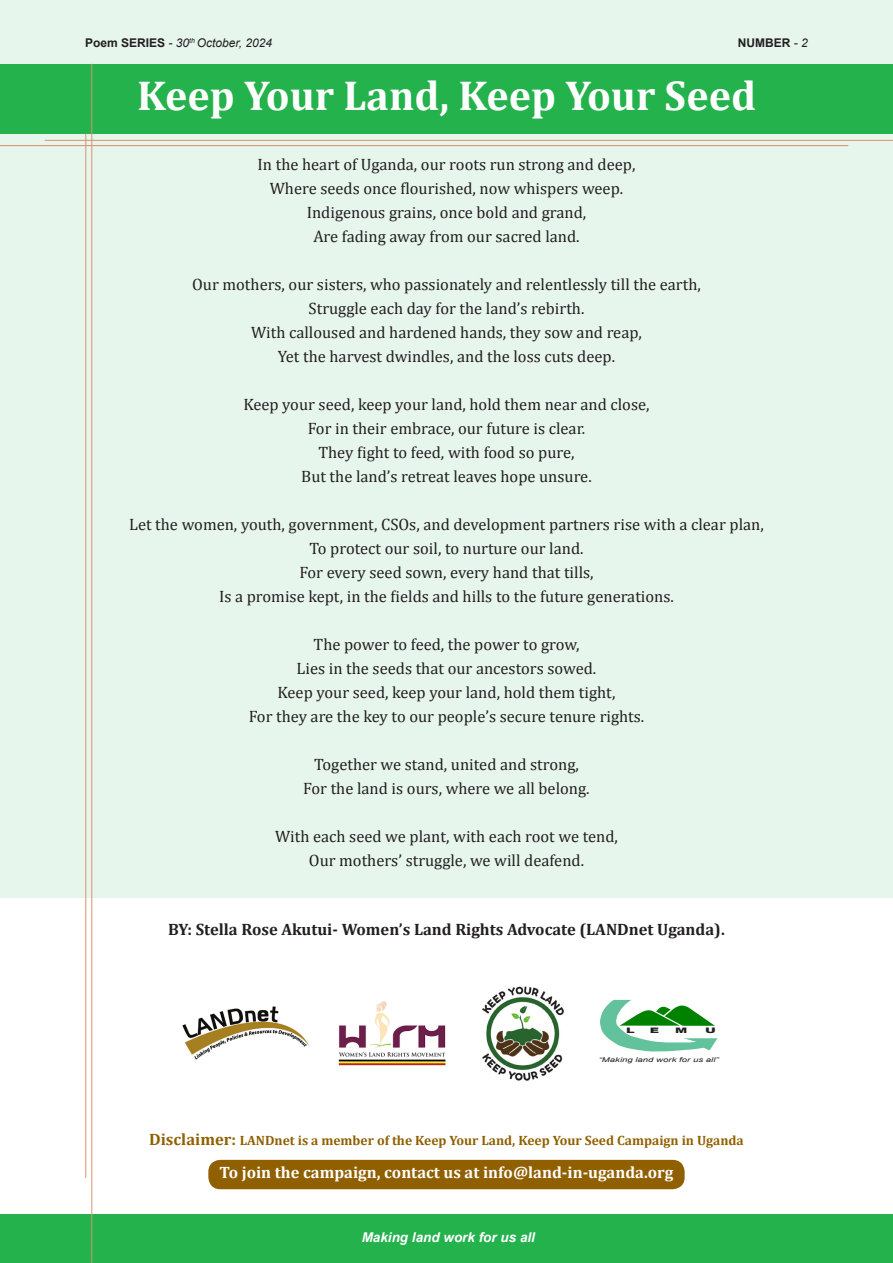
<style>
.page{position:relative;width:893px;height:1263px;background:#fff}
.page>*{position:absolute;margin:0;border:0;box-sizing:border-box;transform-origin:0 0}
.t1{font:700 42px "Cambria";color:#fff}
.t2{font:16.5px "Cambria";color:#231f20}
.t3{font:700 16.5px "Cambria";color:#231f20}
.t4{font:700 16.5px "Cambria";color:#fff}
.t5{font:700 13.5px "Cambria";color:#906000}
.t6{font:italic 700 13.5px "Arial";color:#fff}
.t7{font:italic 12px "Arial";color:#231f20}
.t8{font:700 12px "Arial";color:#231f20}
.t9{font:900 7.5px "Arial";color:#231f20;scale:1.72 1}
.t10{font:italic 6.6px "Arial";color:#231f20;scale:1.46 1}
.s1{font-weight:700;font-style:normal}
.s2{font-weight:400;font-style:italic}
.s3{font-size:16.5px}
</style>
<div class="page">
<div style="left:1px;top:0;width:892px;height:897px;background:#e6f6ed"></div>
<div style="left:0;top:1214px;width:893px;height:49px;background:#23b24b"></div>
<div style="left:0;top:64px;width:893px;height:69px;background:#23b24b"></div>
<img style="left:182px;top:1006px;width:128px;height:54px">
<img style="left:482px;top:986px;width:82px;height:95px">
<svg style="left:600px;top:1000px;width:117px;height:51px"></svg>
<hr style="left:85px;top:133px;width:1px;height:1045px;background:#d8926f">
<hr style="left:91px;top:64px;width:1px;height:1199px;background:#d8926f">
<hr style="left:0;top:145px;width:848px;height:1px;background:#d8926f">
<hr style="left:45px;top:140px;width:848px;height:1px;background:#d8926f">
<div style="left:208px;top:1160px;width:477px;height:29px;background:#906000;border-radius:12px"></div>
<img style="left:338px;top:1001px;width:108px;height:65px">
<p class="t7" style="left:85px;top:35px;width:189px"><span class="s1">Poem SERIES</span> - 30<sup>th</sup> October, 2024</p>
<p class="t8" style="left:738px;top:35px;width:72px">NUMBER <span class="s2">- 2</span></p>
<p class="t1" style="left:137px;top:66px;width:620px">Keep Your Land, Keep Your Seed</p>
<p class="t2" style="left:258px;top:155px;width:379px">In the heart of Uganda, our roots run strong and deep,</p>
<p class="t2" style="left:270px;top:179px;width:355px">Where seeds once flourished, now whispers weep.</p>
<p class="t2" style="left:307px;top:203px;width:281px">Indigenous grains, once bold and grand,</p>
<p class="t2" style="left:313px;top:227px;width:268px">Are fading away from our sacred land.</p>
<p class="t2" style="left:192px;top:275px;width:510px">Our mothers, our sisters, who passionately and relentlessly till the earth,</p>
<p class="t2" style="left:309px;top:299px;width:277px">Struggle each day for the land’s rebirth.</p>
<p class="t2" style="left:251px;top:323px;width:392px">With calloused and hardened hands, they sow and reap,</p>
<p class="t2" style="left:278px;top:347px;width:339px">Yet the harvest dwindles, and the loss cuts deep.</p>
<p class="t2" style="left:243px;top:395px;width:408px">Keep your seed, keep your land, hold them near and close,</p>
<p class="t2" style="left:308px;top:419px;width:279px">For in their embrace, our future is clear.</p>
<p class="t2" style="left:318px;top:443px;width:258px">They fight to feed, with food so pure,</p>
<p class="t2" style="left:301px;top:467px;width:292px">But the land’s retreat leaves hope unsure.</p>
<p class="t2" style="left:129px;top:515px;width:636px">Let the women, youth, government, CSOs, and development partners rise with a clear plan,</p>
<p class="t2" style="left:309px;top:539px;width:276px">To protect our soil, to nurture our land.</p>
<p class="t2" style="left:299px;top:563px;width:296px">For every seed sown, every hand that tills,</p>
<p class="t2" style="left:219px;top:587px;width:456px">Is a promise kept, in the fields and hills to the future generations.</p>
<p class="t2" style="left:314px;top:635px;width:267px">The power to feed, the power to grow,</p>
<p class="t2" style="left:297px;top:659px;width:301px">Lies in the seeds that our ancestors sowed.</p>
<p class="t2" style="left:278px;top:683px;width:339px">Keep your seed, keep your land, hold them tight,</p>
<p class="t2" style="left:249px;top:707px;width:397px">For they are the key to our people’s secure tenure rights.</p>
<p class="t2" style="left:314px;top:755px;width:266px">Together we stand, united and strong,</p>
<p class="t2" style="left:303px;top:779px;width:288px">For the land is ours, where we all belong.</p>
<p class="t2" style="left:275px;top:827px;width:344px">With each seed we plant, with each root we tend,</p>
<p class="t2" style="left:309px;top:851px;width:277px">Our mothers’ struggle, we will deafend.</p>
<p class="t3" style="left:168px;top:917px;width:558px">BY: Stella Rose Akutui- Women’s Land Rights Advocate (LANDnet Uganda).</p>
<p class="t9" style="left:626px;top:1025px;width:7px">L</p>
<p class="t9" style="left:650px;top:1025px;width:7px">E</p>
<p class="t9" style="left:675px;top:1025px;width:9px">M</p>
<p class="t9" style="left:705px;top:1025px;width:8px">U</p>
<p class="t10" style="left:599px;top:1056px;width:84px">“Making land work for us all”</p>
<p class="t5" style="left:149px;top:1131px;width:596px"><span class="s3">Disclaimer:</span> LANDnet is a member of the Keep Your Land, Keep Your Seed Campaign in Uganda</p>
<p class="t4" style="left:220px;top:1161px;width:455px">To join the campaign, contact us at info@land-in-uganda.org</p>
<p class="t6" style="left:362px;top:1228px;width:175px">Making land work for us all</p>
</div>
